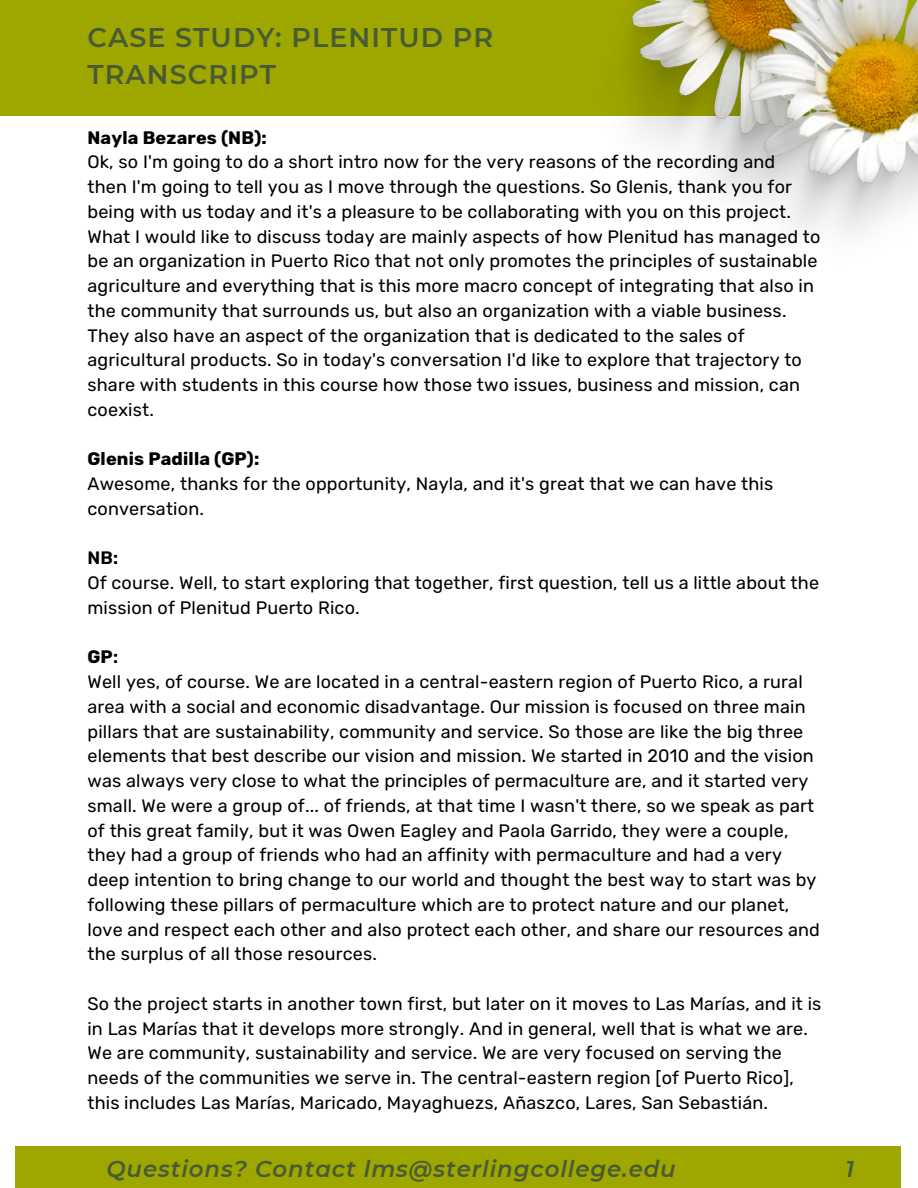
<style>
.page{position:relative;width:918px;height:1188px;background:#fff}
.page>*{position:absolute;margin:0;border:0;box-sizing:border-box;transform-origin:0 0}
.t1{font:600 27px "Montserrat";letter-spacing:.04em;color:#495b34}
.t2{font:italic 600 22.8px "Montserrat";letter-spacing:.04em;color:#495b34}
.t3{font:18px/24.8px "Rubik";letter-spacing:.01em;color:#000}
.t4{font:700 18px "Rubik";letter-spacing:.01em;color:#000}
.t5{font:600 18px "Rubik";color:#000}
.s1{font-weight:600}
</style>
<div class="page">
<div style="left:0;top:0;width:917px;height:116px;background:#9ea700"></div>
<img style="left:630px;top:0;width:89px;height:187px">
<div style="left:15px;top:1146px;width:886px;height:42px;background:#9ea700"></div>
<img style="left:719px;top:0;width:199px;height:235px">
<p class="t1" style="left:87px;top:21px;width:407px">CASE STUDY: PLENITUD PR</p>
<p class="t1" style="left:87px;top:58px;width:190px">TRANSCRIPT</p>
<p class="t4" style="left:87px;top:127px;width:181px">Nayla Bezares (NB):</p>
<p class="t3" style="left:87px;top:150px;width:689px">Ok, so I'm going to do a short intro now for the very reasons of the recording and</p>
<p class="t3" style="left:87px;top:175px;width:734px">then I'm going to tell you as I move through the questions. So Glenis, thank you for being with us today and it's a pleasure to be collaborating with you on this project.<br>What I would like to discuss today are mainly aspects of how Plenitud has managed to be an organization in Puerto Rico that not only promotes the principles of sustainable agriculture and everything that is this more macro concept of integrating that also in the community that surrounds us, but also an organization with a viable business.</p>
<p class="t3" style="left:87px;top:323px;width:716px">They also have an aspect of the organization that is dedicated to the sales of agricultural products. So in today's conversation I'd like to explore that trajectory to share with students in this course how those two issues, business and mission, can coexist.</p>
<p class="t4" style="left:87px;top:448px;width:173px">Glenis Padilla (GP):</p>
<p class="t3" style="left:87px;top:472px;width:687px">Awesome, thanks for the opportunity, Nayla, and it's great that we can have this conversation.</p>
<p class="t5" style="left:87px;top:547px;width:32px">NB:</p>
<p class="t3" style="left:87px;top:571px;width:733px">Of course. Well, to start exploring that together, first question, tell us a little about the mission of Plenitud Puerto Rico.</p>
<p class="t4" style="left:87px;top:646px;width:32px">GP<span class="s1">:</span></p>
<p class="t3" style="left:87px;top:670px;width:728px">Well yes, of course. We are located in a central-eastern region of Puerto Rico, a rural area with a social and economic disadvantage. Our mission is focused on three main pillars that are sustainability, community and service. So those are like the big three elements that best describe our vision and mission. We started in 2010 and the vision was always very close to what the principles of permaculture are, and it started very</p>
<p class="t3" style="left:87px;top:793px;width:734px">small. We were a group of... of friends, at that time I wasn't there, so we speak as part of this great family, but it was Owen Eagley and Paola Garrido, they were a couple, they had a group of friends who had an affinity with permaculture and had a very deep intention to bring change to our world and thought the best way to start was by following these pillars of permaculture which are to protect nature and our planet, love and respect each other and also protect each other, and share our resources and the surplus of all those resources.</p>
<p class="t3" style="left:87px;top:991px;width:736px">So the project starts in another town first, but later on it moves to Las Marías, and it is in Las Marías that it develops more strongly. And in general, well that is what we are.<br>We are community, sustainability and service. We are very focused on serving the needs of the communities we serve in. The central-eastern region [of Puerto Rico], this includes Las Marías, Maricado, Mayaghuezs, Añaszco, Lares, San Sebastián.</p>
<p class="t2" style="left:106px;top:1155px;width:571px">Questions? Contact lms@sterlingcollege.edu</p>
<p class="t2" style="left:846px;top:1155px;width:10px">1</p>
</div>
